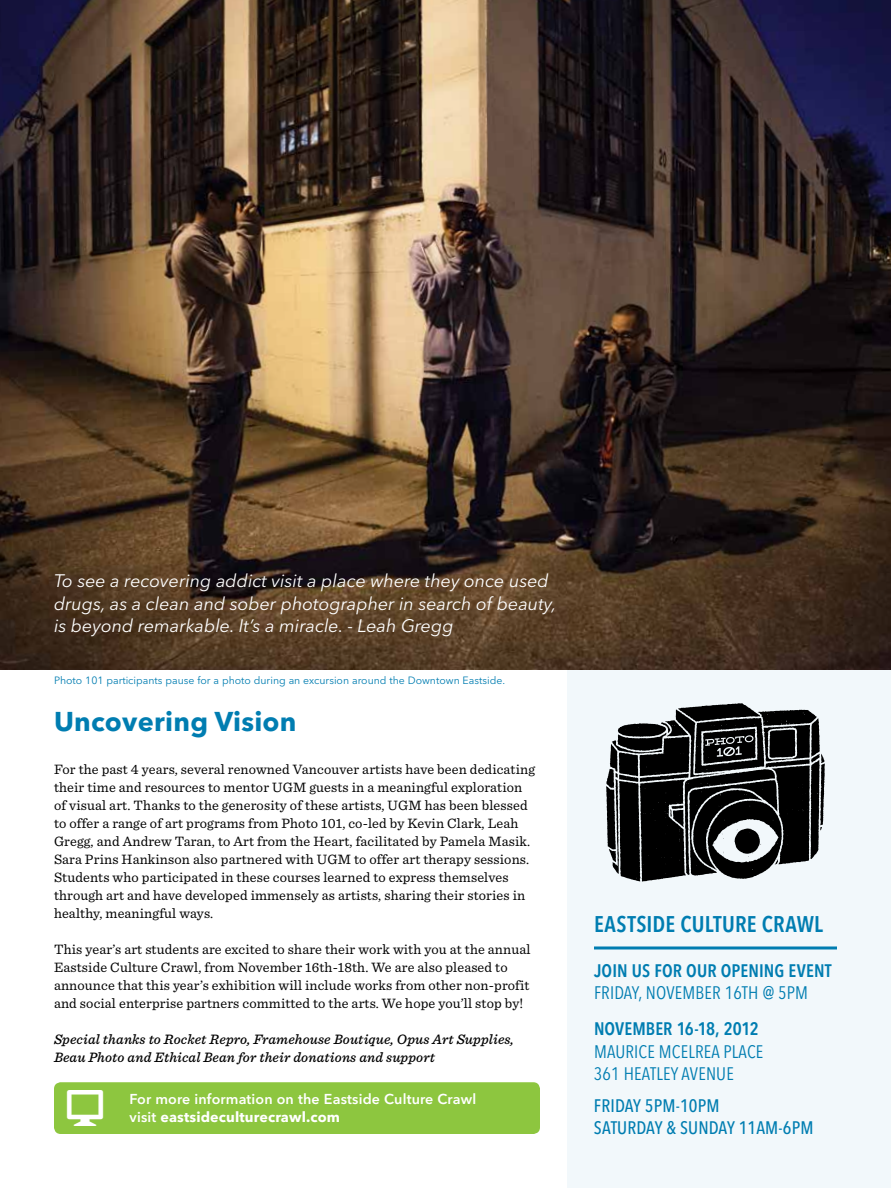
<style>
.page{position:relative;width:891px;height:1188px;background:#fff}
.page>*{position:absolute;margin:0;border:0;box-sizing:border-box;transform-origin:0 0}
.t1{font:700 27px "Avenir Next LT Pro";letter-spacing:.01em;color:#007db1}
.t2{font:600 condensed 22.5px "Avenir Next LT Pro";letter-spacing:.045em;color:#007db1}
.t3{font:italic 18px/22.5px "Avenir Next LT Pro";color:#fff}
.t4{font:600 condensed 18px "Avenir Next LT Pro";color:#007db1}
.t5{font:500 condensed 18px/22.5px "Avenir Next LT Pro";letter-spacing:.01em;color:#007db1}
.t6{font:condensed 18px/22.5px "Avenir Next LT Pro";letter-spacing:.07em;color:#007db1}
.t7{font:condensed 18px "Avenir Next LT Pro";letter-spacing:.04em;color:#007db1}
.t8{font:14.25px/18px "Sentinel";letter-spacing:.01em;color:#000}
.t9{font:italic 500 14.25px/18px "Sentinel";letter-spacing:.01em;color:#000}
.t10{font:600 14.25px/18px "Avenir Next LT Pro";letter-spacing:.01em;color:#fff}
.t11{font:10.5px "Avenir Next LT Pro";color:#007db1}
.s1{font-weight:700}
</style>
<div class="page">
<div style="left:567px;top:615px;width:324px;height:573px;background:#f2f8fb"></div>
<img style="left:0;top:0;width:891px;height:669px">
<svg style="left:606px;top:703px;width:219px;height:179px"></svg>
<hr style="left:594px;top:946px;width:243px;height:3px;background:#007db1">
<div style="left:54px;top:1082px;width:486px;height:52px;background:#8dc63f;border-radius:7px"></div>
<p class="t3" style="left:54px;top:570px;width:504px">To see a recovering addict visit a place where they once used drugs, as a clean and sober photographer in search of beauty, is beyond remarkable. It’s a miracle. - Leah Gregg</p>
<p class="t11" style="left:54px;top:674px;width:453px">Photo 101 participants pause for a photo during an excursion around the Downtown Eastside.</p>
<h1 class="t1" style="left:54px;top:705px;width:244px">Uncovering Vision</h1>
<p class="t8" style="left:54px;top:759px;width:483px">For the past 4 years, several renowned Vancouver artists have been dedicating their time and resources to mentor UGM guests in a meaningful exploration of visual art. Thanks to the generosity of these artists, UGM has been blessed to offer a range of art programs from Photo 101, co-led by Kevin Clark, Leah Gregg, and Andrew Taran, to Art from the Heart, facilitated by Pamela Masik.<br>Sara Prins Hankinson also partnered with UGM to offer art therapy sessions.<br>Students who participated in these courses learned to express themselves through art and have developed immensely as artists, sharing their stories in healthy, meaningful ways.</p>
<p class="t8" style="left:54px;top:939px;width:478px">This year’s art students are excited to share their work with you at the annual Eastside Culture Crawl, from November 16th-18th. We are also pleased to announce that this year’s exhibition will include works from other non-profit and social enterprise partners committed to the arts. We hope you’ll stop by!</p>
<p class="t9" style="left:54px;top:1029px;width:461px">Special thanks to Rocket Repro, Framehouse Boutique, Opus Art Supplies,<br>Beau Photo and Ethical Bean for their donations and support</p>
<p class="t10" style="left:130px;top:1090px;width:348px">For more information on the Eastside Culture Crawl visit <span class="s1">eastsideculturecrawl.com</span></p>
<h2 class="t2" style="left:594px;top:910px;width:230px">EASTSIDE CULTURE CRAWL</h2>
<p class="t4" style="left:594px;top:959px;width:238px">JOIN US FOR OUR OPENING EVENT</p>
<p class="t7" style="left:594px;top:982px;width:216px">FRIDAY, NOVEMBER 16TH @ 5PM</p>
<p class="t4" style="left:594px;top:1018px;width:166px">NOVEMBER 16-18, 2012</p>
<p class="t6" style="left:594px;top:1040px;width:171px">MAURICE MCELREA PLACE<br>361 H EATLEY AVEN UE</p>
<p class="t5" style="left:594px;top:1094px;width:221px">FRIDAY 5PM-10PM<br>SATURDAY &amp; SUNDAY 11AM-6PM</p>
</div>
